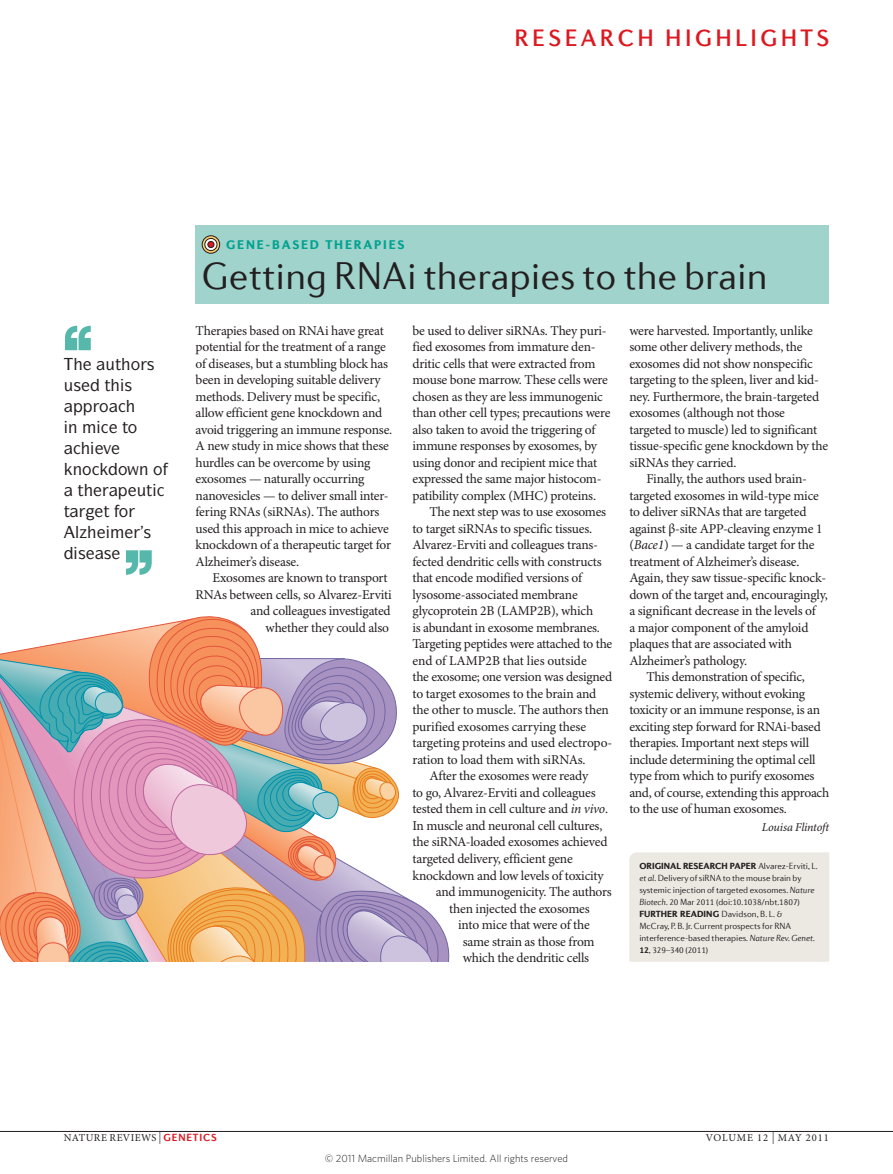
<style>
.page{position:relative;width:893px;height:1174px;background:#fff}
.page>*{position:absolute;margin:0;border:0;box-sizing:border-box;transform-origin:0 0}
.t1{font:300 39px "Diverda Sans Com";color:#231f20}
.sectionheader{font:500 24px "Diverda Sans Com";letter-spacing:.14em;color:#dc1820}
.pulloutquote{font:500 16.5px/21px "ITC Symbol Std";color:#231f20}
.bodyindent{font:13.5px/16.5px "Minion Pro";letter-spacing:-.02em;color:#231f20}
.bodyfirst{font:13.5px/16.5px "Minion Pro";letter-spacing:-.015em;color:#231f20}
.ministrap{font:900 12.75px "Diverda Sans Com";letter-spacing:.14em;color:#00a290}
.author{font:italic 12px "Minion Pro";letter-spacing:-.015em;color:#231f20}
.t2{font:300 10.5px "Whitney";color:#231f20}
.t3{font:10.5px "Minion Pro";letter-spacing:.045em;color:#231f20}
.t4{font:10.5px "Minion Pro";letter-spacing:.085em;color:#231f20}
.t5{font:300 9px/12px "Diverda Sans Com";letter-spacing:-.005em;color:#231f20}
.s1{font-style:italic}
.s2{font-weight:900}
.s3{font-family:"Diverda Sans Com Light 2";font-weight:400}
.s4{font-weight:700}
.s5{font-size:12px}
.s6{font-family:"Diverda Sans Com";font-weight:700;color:#dc1820}
</style>
<div class="page">
<hr style="left:0;top:1131px;width:893px;height:1px;background:#231f20">
<svg style="left:0;top:616px;width:449px;height:346px"></svg>
<div style="left:629px;top:852px;width:200px;height:109px;background:#ece8e2"></div>
<svg style="left:126px;top:550px;width:26px;height:25px"></svg>
<svg style="left:65px;top:326px;width:26px;height:24px"></svg>
<div style="left:196px;top:225px;width:633px;height:78px;background:#a0d3cb"></div>
<svg style="left:202px;top:236px;width:18px;height:17px"></svg>
<div style="left:202px;top:235px;width:18px;height:18px;border:1px solid #231f20;border-radius:50%"></div>
<svg style="left:205px;top:238px;width:12px;height:13px"></svg>
<div style="left:205px;top:238px;width:12px;height:13px;border:1px solid #231f20;border-radius:50%"></div>
<svg style="left:208px;top:241px;width:6px;height:6px"></svg>
<div style="left:208px;top:241px;width:6px;height:7px;border:1px solid #231f20;border-radius:50%"></div>
<p class="sectionheader" style="left:514px;top:24px;width:316px">RESEARCH HIGHLIGHTS</p>
<p class="pulloutquote" style="left:68px;top:416px;width:11px">■</p>
<p class="pulloutquote" style="left:106px;top:353px;width:50px">◆▼ □▲</p>
<p class="pulloutquote" style="left:99px;top:374px;width:34px;text-indent:5px">▼ ▲ □</p>
<p class="pulloutquote" style="left:118px;top:458px;width:46px">□ ■ □</p>
<p class="pulloutquote" style="left:75px;top:500px;width:55px;text-indent:-11px">▼ ▼ □ ●</p>
<p class="ministrap" style="left:226px;top:237px;width:180px">GENE-BASED THERAPIES</p>
<p class="t1" style="left:202px;top:253px;width:567px">Getting RNAi therapies to the brain</p>
<p class="bodyfirst" style="left:196px;top:323px;width:198px">Therapies based on RNAi have great potential for the treatment of a range of diseases, but a stumbling block has been in developing suitable delivery methods. Delivery must be specific, allow efficient gene knockdown and avoid triggering an immune response.<br>A new study in mice shows that these hurdles can be overcome by using exosomes — naturally occurring nanovesicles — to deliver small inter&shy;fering RNAs (siRNAs). The authors used this approach in mice to achieve knockdown of a therapeutic target for Alzheimer’s disease.</p>
<p class="bodyindent" style="left:196px;top:570px;width:198px;text-align:right">Exosomes are known to transport<br>RNAs between cells, so Alvarez-Erviti and colleagues investigated<br>whether they could also</p>
<p class="bodyindent" style="left:412px;top:323px;width:200px">be used to deliver siRNAs. They puri&shy;fied exosomes from immature den&shy;dritic cells that were extracted from mouse bone marrow. These cells were chosen as they are less immunogenic than other cell types; precautions were also taken to avoid the triggering of immune responses by exosomes, by using donor and recipient mice that expressed the same major histocom&shy;patibility complex (MHC) proteins.</p>
<p class="bodyindent" style="left:412px;top:504px;width:201px;text-indent:17px">The next step was to use exosomes to target siRNAs to specific tissues.<br>Alvarez-Erviti and colleagues trans&shy;fected dendritic cells with constructs that encode modified versions of lysosome-associated membrane glycoprotein 2B (LAMP2B), which<br>is abundant in exosome membranes.<br>Targeting peptides were attached to the end of LAMP2B that lies outside<br>the exosome; one version was designed to target exosomes to the brain and the other to muscle. The authors then purified exosomes carrying these targeting proteins and used electropo&shy;ration to load them with siRNAs.</p>
<p class="bodyindent" style="left:429px;top:768px;width:160px">After the exosomes were ready</p>
<p class="bodyindent" style="left:412px;top:785px;width:185px">to go, Alvarez-Erviti and colleagues</p>
<p class="bodyindent" style="left:412px;top:801px;width:197px">tested them in cell culture and <span class="s1">in vivo</span>.</p>
<p class="bodyindent" style="left:412px;top:818px;width:191px">In muscle and neuronal cell cultures,</p>
<p class="bodyindent" style="left:412px;top:834px;width:196px">the siRNA-loaded exosomes achieved</p>
<p class="bodyindent" style="left:412px;top:851px;width:162px">targeted delivery, efficient gene</p>
<p class="bodyindent" style="left:412px;top:867px;width:193px">knockdown and low levels of toxicity</p>
<p class="bodyindent" style="left:436px;top:884px;width:178px">and immunogenicity. The authors</p>
<p class="bodyindent" style="left:449px;top:900px;width:142px">then injected the exosomes</p>
<p class="bodyindent" style="left:458px;top:917px;width:133px">into mice that were of the</p>
<p class="bodyindent" style="left:463px;top:933px;width:133px">same strain as those from</p>
<p class="bodyindent" style="left:463px;top:950px;width:128px">which the dendritic cells</p>
<p class="bodyindent" style="left:629px;top:323px;width:200px">were harvested. Importantly, unlike some other delivery methods, the exosomes did not show nonspecific targeting to the spleen, liver and kid&shy;ney. Furthermore, the brain-targeted exosomes (although not those targeted to muscle) led to significant tissue-specific gene knockdown by the siRNAs they carried.</p>
<p class="bodyindent" style="left:629px;top:471px;width:200px;text-indent:17px">Finally, the authors used brain&shy;targeted exosomes in wild-type mice to deliver siRNAs that are targeted against β-site APP-cleaving enzyme 1 (<span class="s1">Bace1</span>) — a candidate target for the treatment of Alzheimer’s disease.<br>Again, they saw tissue-specific knock&shy;down of the target and, encouragingly, a significant decrease in the levels of<br>a major component of the amyloid plaques that are associated with Alzheimer’s pathology.</p>
<p class="bodyindent" style="left:629px;top:669px;width:201px;text-indent:17px">This demonstration of specific, systemic delivery, without evoking toxicity or an immune response, is an exciting step forward for RNAi-based therapies. Important next steps will include determining the optimal cell type from which to purify exosomes and, of course, extending this approach to the use of human exosomes.</p>
<p class="author" style="left:762px;top:820px;width:69px">Louisa Flintoft</p>
<p class="t5" style="left:639px;top:859px;width:180px"><span class="s2">ORIGINAL RESEARCH PAPER</span> <span class="s3">Alvarez-Erviti, L. </span><span class="s1">et al.</span> <span class="s3">Delivery of siRNA to the mouse brain by systemic injection of targeted exosomes.</span> <span class="s1">Nature Biotech.</span> 20 Mar 2011 (doi:10.1038/nbt.1807)<br><span class="s2">FURTHER READING</span> <span class="s3">Davidson, B. L. &amp;<br></span>McCray, P. B. Jr. Current prospects for RNA interference-based therapies. <span class="s1">Nature Rev. Genet.<br></span><span class="s4">12</span>, 329–340 (2011)</p>
<p class="t3" style="left:64px;top:1131px;width:154px">NATURE REVIEWS <span class="s5">|</span> <span class="s6">GENETICS</span></p>
<p class="t4" style="left:706px;top:1131px;width:125px">VOLUME 12 <span class="s5">|</span> MAY 2011</p>
<p class="t2" style="left:325px;top:1151px;width:245px">© 2011 Macmillan Publishers Limited. All rights reserved</p>
</div>
